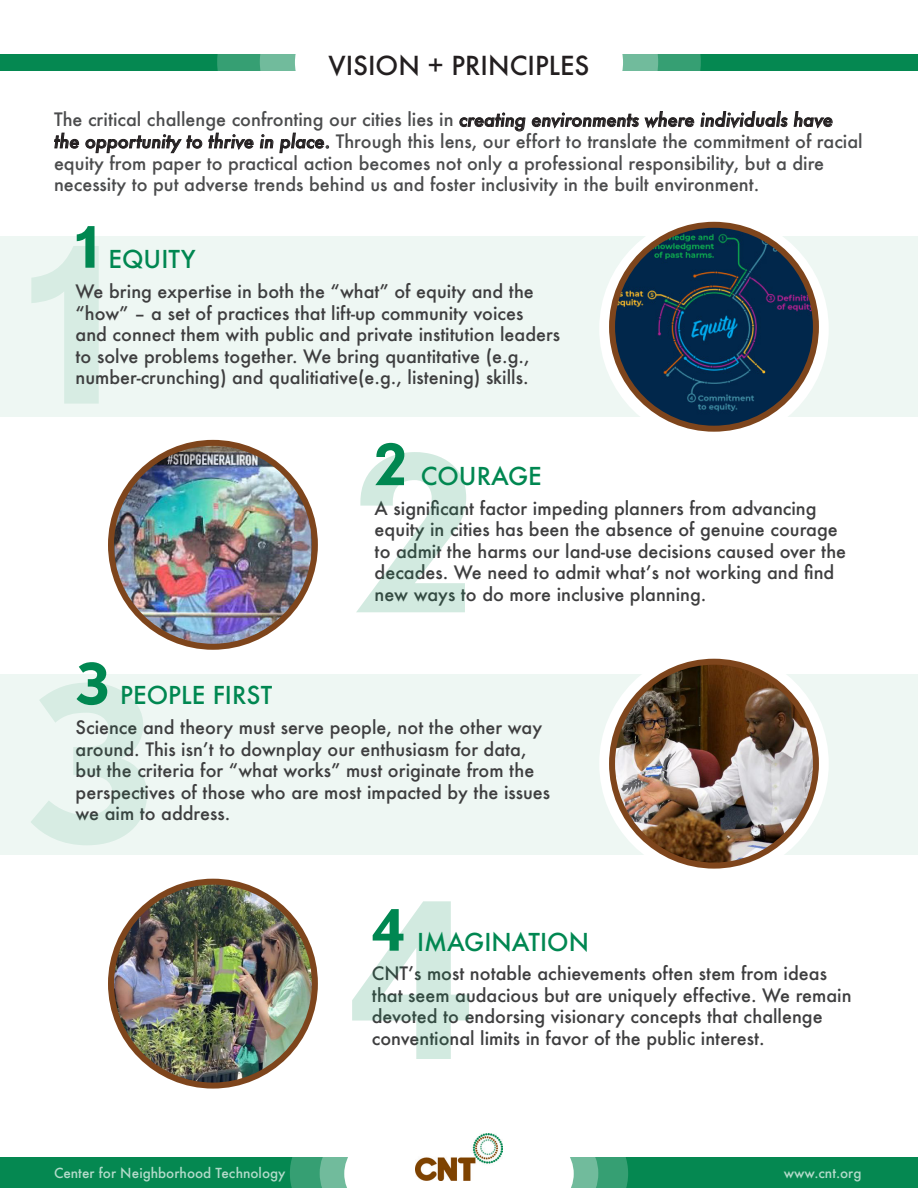
<style>
.page{position:relative;width:918px;height:1188px;background:#fff}
.page>*{position:absolute;margin:0;border:0;box-sizing:border-box;transform-origin:0 0}
.t1{font:700 216px "Nobel";color:#058951}
.t2{font:700 216px "Nobel";color:#058952}
.Heading_2__numbers{font:700 57px "Nobel";color:#008751}
.Heading_1{font:500 25.5px "Futura";color:#231f20}
.Heading_2{font:500 24px "Futura";color:#008751}
.Callout_1{font:500 18px/21.6px "Futura";color:#3e3e3f}
.Callout_1-2{font:500 18px/21.6px "Futura";color:#4b4c4d}
.t3{font:500 13.5px "Futura";color:#fff}
.s1{font-style:italic;color:#231f20}
.s2{color:#231f20}
</style>
<div class="page">
<div style="left:0;top:1157px;width:918px;height:31px;background:#058851"></div>
<svg style="left:290px;top:1133px;width:338px;height:55px"></svg>
<img style="left:416px;top:1134px;width:86px;height:47px">
<div style="left:0;top:674px;width:918px;height:181px;background:#eef7f3"></div>
<div style="left:0;top:236px;width:918px;height:181px;background:#eef7f3"></div>
<img style="left:111px;top:443px;width:204px;height:204px;border-radius:102px">
<div style="left:108px;top:440px;width:210px;height:210px;border:6px solid #7e451c;border-radius:50%"></div>
<img style="left:111px;top:882px;width:204px;height:204px;border-radius:102px">
<div style="left:108px;top:879px;width:210px;height:210px;border:6px solid #7e451c;border-radius:50%"></div>
<div style="left:0;top:55px;width:918px;height:16px;background:#058851"></div>
<svg style="left:217px;top:54px;width:484px;height:17px"></svg>
<svg style="left:260px;top:54px;width:398px;height:17px;background:#e5f2ed"></svg>
<svg style="left:599px;top:214px;width:230px;height:230px;fill:#fff"></svg>
<img style="left:612px;top:225px;width:204px;height:204px;border-radius:102px">
<div style="left:609px;top:222px;width:210px;height:210px;border:6px solid #7e451c;border-radius:50%"></div>
<svg style="left:599px;top:649px;width:230px;height:230px;fill:#fff"></svg>
<img style="left:612px;top:662px;width:204px;height:204px;border-radius:102px">
<div style="left:609px;top:659px;width:210px;height:210px;border:6px solid #7e451c;border-radius:50%"></div>
<p class="Heading_1" style="left:328px;top:48px;width:263px">VISION + PRINCIPLES</p>
<p class="Callout_1-2" style="left:54px;top:109px;width:810px">The critical challenge confronting our cities lies in <span class="s1">creating environments where individuals have the opportunity to thrive in place</span><span class="s2">.</span> Through this lens, our effort to translate the commitment of racial equity from paper to practical action becomes not only a professional responsibility, but a dire necessity to put adverse trends behind us and foster inclusivity in the built environment.</p>
<p class="Heading_2__numbers" style="left:76px;top:213px;width:24px">1</p>
<h1 class="t1" style="left:27px;top:197px;width:88px">1</h1>
<p class="Heading_2" style="left:109px;top:243px;width:88px">EQUITY</p>
<p class="Callout_1" style="left:76px;top:280px;width:486px">We bring expertise in both the “what” of equity and the “how” – a set of practices that lift-up community voices<br>and connect them with public and private institution leaders to solve problems together. We bring quantitative (e.g., number-crunching) and qualitiative(e.g., listening) skills.</p>
<p class="Heading_2__numbers" style="left:374px;top:431px;width:35px">2</p>
<h1 class="t2" style="left:351px;top:406px;width:127px">2</h1>
<p class="Heading_2" style="left:421px;top:459px;width:123px">COURAGE</p>
<p class="Callout_1" style="left:375px;top:497px;width:473px">A significant factor impeding planners from advancing equity in cities has been the absence of genuine courage to admit the harms our land-use decisions caused over the decades. We need to admit what’s not working and find new ways to do more inclusive planning.</p>
<p class="Heading_2__numbers" style="left:76px;top:650px;width:36px">3</p>
<h1 class="t1" style="left:27px;top:636px;width:131px">3</h1>
<p class="Heading_2" style="left:120px;top:679px;width:154px">PEOPLE FIRST</p>
<p class="Callout_1" style="left:76px;top:716px;width:476px">Science and theory must serve people, not the other way around. This isn’t to downplay our enthusiasm for data, but the criteria for “what works” must originate from the perspectives of those who are most impacted by the issues we aim to address.</p>
<h1 class="t2" style="left:349px;top:852px;width:129px">4</h1>
<p class="Heading_2__numbers" style="left:372px;top:896px;width:35px">4</p>
<p class="Heading_2" style="left:417px;top:925px;width:173px">IMAGINATION</p>
<p class="Callout_1" style="left:372px;top:962px;width:481px">CNT’s most notable achievements often stem from ideas that seem audacious but are uniquely effective. We remain devoted to endorsing visionary concepts that challenge conventional limits in favor of the public interest.</p>
<p class="t3" style="left:54px;top:1163px;width:233px">Center for Neighborhood Technology</p>
<p class="t3" style="left:784px;top:1163px;width:79px">www.cnt.org</p>
</div>
